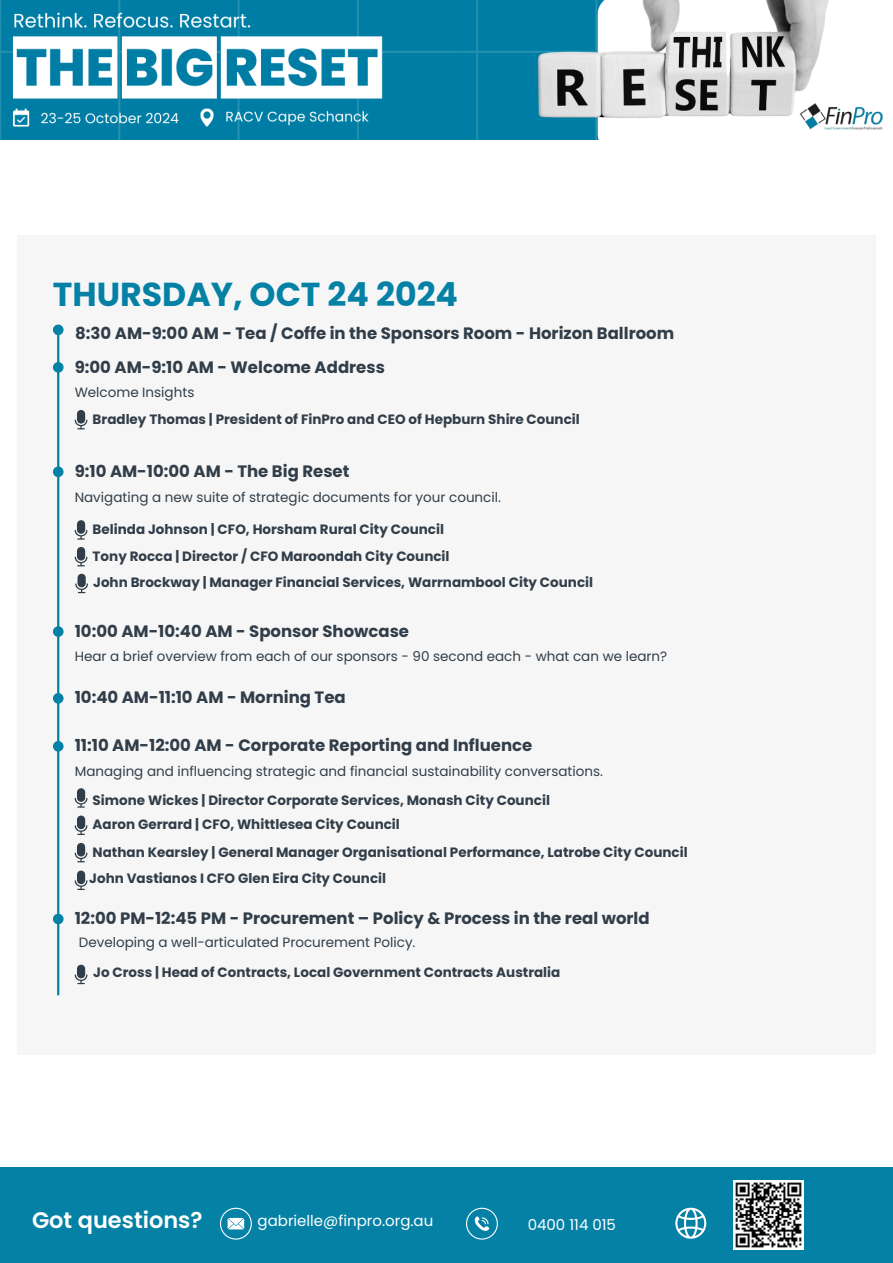
<style>
.page{position:relative;width:893px;height:1263px;background:#fff}
.page>*{position:absolute;margin:0;border:0;box-sizing:border-box;transform-origin:0 0}
.t1{font:700 33.15px "Poppins";color:#0481a5}
.t2{font:600 22.5px "Poppins";color:#fff}
.t3{font:700 16.5px "Poppins";color:#313e49}
.t4{font:15px "Poppins";color:#fff}
.t5{font:700 13.5px "Poppins";color:#313e49}
.t6{font:13.5px "Poppins";color:#313e49}
</style>
<div class="page">
<div style="left:17px;top:235px;width:858px;height:820px;background:#f6f6f6"></div>
<div style="left:0;top:1167px;width:893px;height:96px;background:#0481a5"></div>
<svg style="left:220px;top:1208px;width:32px;height:31px"></svg>
<svg style="left:466px;top:1208px;width:32px;height:31px"></svg>
<hr style="left:57px;top:330px;width:2px;height:665px;background:#0481a5">
<div style="left:53px;top:466px;width:11px;height:11px;background:#0481a5;border-radius:50%"></div>
<svg style="left:675px;top:1208px;width:31px;height:30px"></svg>
<div style="left:53px;top:626px;width:11px;height:11px;background:#0481a5;border-radius:50%"></div>
<div style="left:53px;top:362px;width:11px;height:11px;background:#0481a5;border-radius:50%"></div>
<img style="left:0;top:0;width:883px;height:140px">
<svg style="left:75px;top:520px;width:12px;height:20px"></svg>
<svg style="left:75px;top:547px;width:12px;height:19px"></svg>
<svg style="left:75px;top:574px;width:13px;height:19px"></svg>
<div style="left:53px;top:741px;width:11px;height:11px;background:#0481a5;border-radius:50%"></div>
<div style="left:53px;top:914px;width:11px;height:10px;background:#0481a5;border-radius:50%"></div>
<div style="left:53px;top:693px;width:11px;height:11px;background:#0481a5;border-radius:50%"></div>
<svg style="left:75px;top:410px;width:12px;height:19px"></svg>
<svg style="left:75px;top:815px;width:12px;height:20px"></svg>
<svg style="left:75px;top:843px;width:12px;height:19px"></svg>
<svg style="left:75px;top:788px;width:12px;height:20px"></svg>
<svg style="left:75px;top:965px;width:12px;height:19px"></svg>
<svg style="left:75px;top:870px;width:12px;height:20px"></svg>
<img style="left:734px;top:1180px;width:69px;height:69px">
<div style="left:53px;top:324px;width:11px;height:11px;background:#0481a5;border-radius:50%"></div>
<p class="t1" style="left:53px;top:271px;width:407px">THURSDAY, OCT 24 2024</p>
<p class="t3" style="left:75px;top:322px;width:600px">8:30 AM-9:00 AM - Tea / Coffe in the Sponsors Room - Horizon Ballroom</p>
<p class="t3" style="left:75px;top:355px;width:312px">9:00 AM-9:10 AM - Welcome Address</p>
<p class="t5" style="left:93px;top:409px;width:489px">Bradley Thomas | President of FinPro and CEO of Hepburn Shire Council</p>
<h5 class="t6" style="left:75px;top:383px;width:121px">Welcome Insights</h5>
<p class="t3" style="left:75px;top:460px;width:276px">9:10 AM-10:00 AM - The Big Reset</p>
<p class="t6" style="left:75px;top:487px;width:428px">Navigating a new suite of strategic documents for your council.</p>
<h5 class="t5" style="left:93px;top:520px;width:353px">Belinda Johnson | CFO, Horsham Rural City Council</h5>
<h3 class="t5" style="left:93px;top:546px;width:358px">Tony Rocca | Director / CFO Maroondah City Council</h3>
<p class="t5" style="left:93px;top:573px;width:501px">John Brockway | Manager Financial Services, Warrnambool City Council</p>
<h5 class="t3" style="left:75px;top:619px;width:336px">10:00 AM-10:40 AM - Sponsor Showcase</h5>
<h5 class="t6" style="left:75px;top:647px;width:594px">Hear a brief overview from each of our sponsors - 90 second each - what can we learn?</h5>
<h3 class="t3" style="left:75px;top:686px;width:272px">10:40 AM-11:10 AM - Morning Tea</h3>
<p class="t3" style="left:75px;top:734px;width:459px">11:10 AM-12:00 AM - Corporate Reporting and Influence</p>
<p class="t6" style="left:75px;top:761px;width:530px">Managing and influencing strategic and financial sustainability conversations.</p>
<p class="t5" style="left:93px;top:791px;width:459px">Simone Wickes | Director Corporate Services, Monash City Council</p>
<h3 class="t5" style="left:93px;top:815px;width:309px">Aaron Gerrard | CFO, Whittlesea City Council</h3>
<h3 class="t5" style="left:93px;top:842px;width:596px">Nathan Kearsley | General Manager Organisational Performance, Latrobe City Council</h3>
<p class="t5" style="left:89px;top:868px;width:298px">John Vastianos I CFO Glen Eira City Council</p>
<h5 class="t3" style="left:75px;top:907px;width:576px">12:00 PM-12:45 PM - Procurement – Policy &amp; Process in the real world</h5>
<p class="t5" style="left:93px;top:962px;width:469px">Jo Cross | Head of Contracts, Local Government Contracts Australia</p>
<h5 class="t6" style="left:79px;top:933px;width:338px">Developing a well-articulated Procurement Policy.</h5>
<h1 class="t2" style="left:32px;top:1205px;width:172px">Got questions?</h1>
<h3 class="t4" style="left:258px;top:1210px;width:177px">gabrielle@finpro.org.au</h3>
<h3 class="t4" style="left:528px;top:1214px;width:90px">0400 114 015</h3>
</div>
